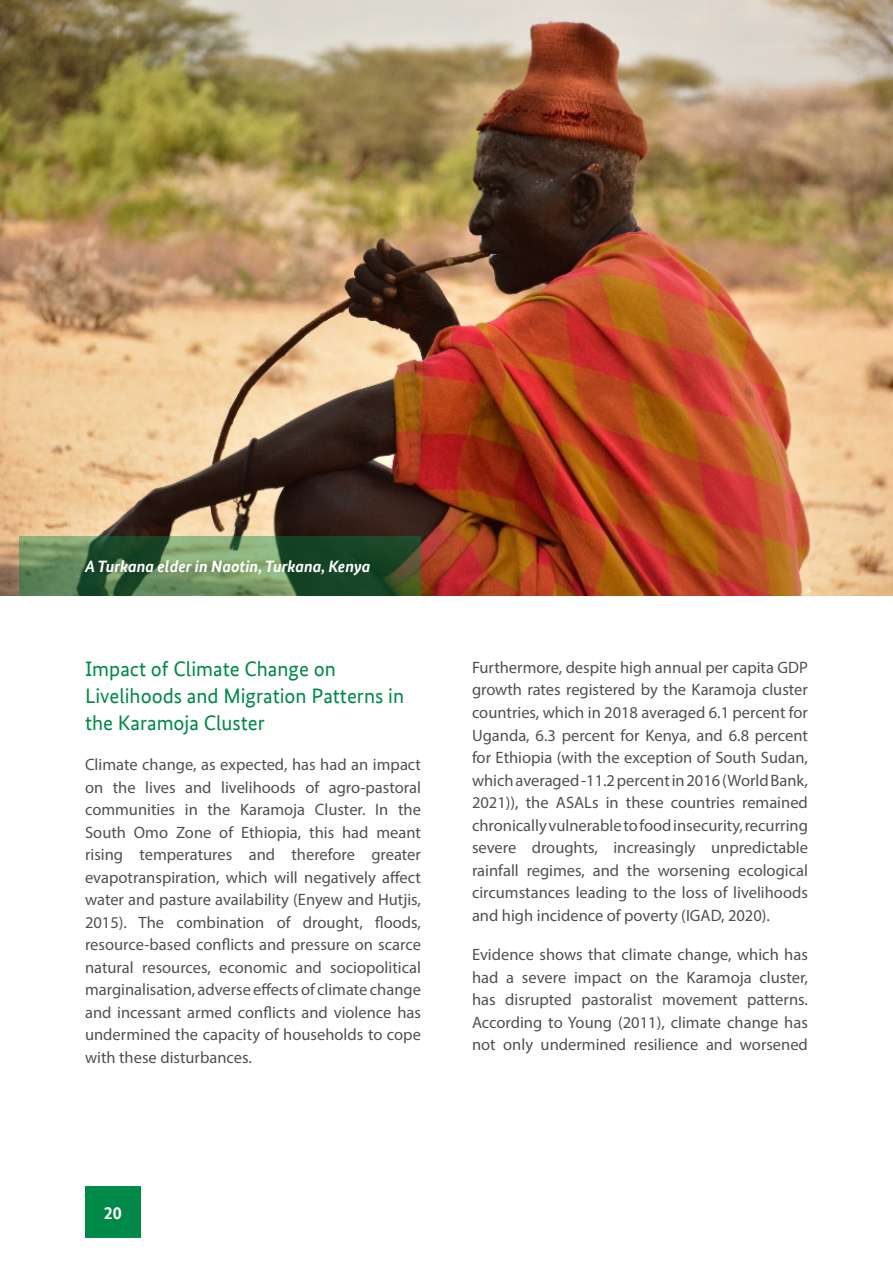
<style>
.page{position:relative;width:893px;height:1263px;background:#fff}
.page>*{position:absolute;margin:0;border:0;box-sizing:border-box;transform-origin:0 0}
.Heading_3{font:21px/27px "Bundes Sans Office T";color:#008949}
.t1{font:700 18px "Bundes Sans Office T";color:#fff}
.t2{font:16.5px/22.5px "Myriad Pro";color:#4f5151;text-align:justify}
.Paragraph_Style_3{font:italic 700 16.5px "Bundes Sans Office T";color:#fff}
</style>
<div class="page">
<div style="left:85px;top:1186px;width:55px;height:51px;background:#008949"></div>
<img style="left:0;top:0;width:893px;height:595px">
<svg style="left:20px;top:536px;width:401px;height:59px;background:#497048"></svg>
<p class="Paragraph_Style_3" style="left:85px;top:557px;width:287px">A Turkana elder in Naotin, Turkana, Kenya</p>
<p class="Heading_3" style="left:85px;top:656px;width:321px">Impact of Climate Change on<br>Livelihoods and Migration Patterns in the Karamoja Cluster</p>
<p class="t2" style="left:85px;top:753px;width:337px">Climate change, as expected, has had an impact on the lives and livelihoods of agro-pastoral communities in the Karamoja Cluster. In the South Omo Zone of Ethiopia, this had meant rising temperatures and therefore greater evapotranspiration, which will negatively affect water and pasture availability (Enyew and Hutjis, 2015). The combination of drought, floods, resource-based conflicts and pressure on scarce natural resources, economic and sociopolitical marginalisation, adverse effects of climate change and incessant armed conflicts and violence has undermined the capacity of households to cope with these disturbances.</p>
<p class="t2" style="left:472px;top:656px;width:337px">Furthermore, despite high annual per capita GDP growth rates registered by the Karamoja cluster countries, which in 2018 averaged 6.1 percent for Uganda, 6.3 percent for Kenya, and 6.8 percent for Ethiopia (with the exception of South Sudan, which averaged -11.2 percent in 2016 (World Bank, 2021)), the ASALs in these countries remained chronically vulnerable to food insecurity, recurring severe droughts, increasingly unpredictable rainfall regimes, and the worsening ecological circumstances leading to the loss of livelihoods and high incidence of poverty (IGAD, 2020).</p>
<p class="t2" style="left:472px;top:943px;width:337px">Evidence shows that climate change, which has had a severe impact on the Karamoja cluster, has disrupted pastoralist movement patterns.<br>According to Young (2011), climate change has not only undermined resilience and worsened</p>
<p class="t1" style="left:104px;top:1202px;width:19px">20</p>
</div>
